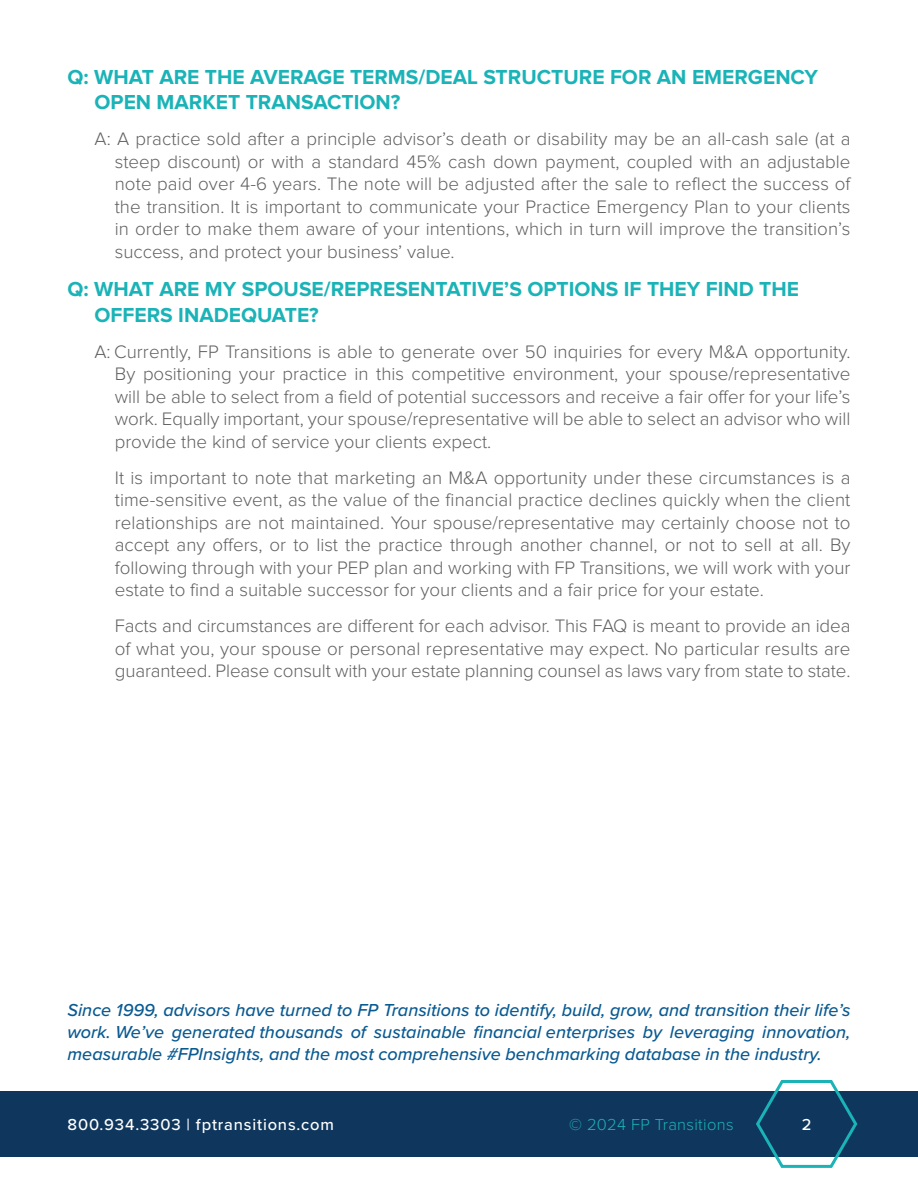
<style>
.page{position:relative;width:918px;height:1188px;background:#fff}
.page>*{position:absolute;margin:0;border:0;box-sizing:border-box;transform-origin:0 0}
.Copy_1-_Black{font:700 21px/25.2px "Proxima Nova";color:#1ab3b7}
.Paragraph_Heading_1{font:700 21px/25.2px "Proxima Nova";color:#1ab3b7}
.Copy_1-_Black-2{font:300 18.75px/22.5px "Proxima Nova";color:#606060;text-align:justify}
.t1{font:italic 500 18px/21.6px "Proxima Nova";color:#0a5a92;text-align:justify}
.t2{font:500 16.5px "Proxima Nova";letter-spacing:.05em;color:#fff}
.t3{font:300 16.5px "Proxima Nova";letter-spacing:.02em;color:#1ab3b7}
</style>
<div class="page">
<div style="left:0;top:1091px;width:918px;height:66px;background:#0f365d"></div>
<svg style="left:756px;top:1080px;width:102px;height:88px"></svg>
<p class="Copy_1-_Black" style="left:94px;top:64px;width:725px;text-indent:-27px">Q: WHAT ARE THE AVERAGE TERMS/DEAL STRUCTURE FOR AN EMERGENCY<br>OPEN MARKET TRANSACTION?</p>
<p class="Copy_1-_Black-2" style="left:115px;top:128px;width:737px;text-indent:-20px">A: A practice sold after a principle advisor’s death or disability may be an all-cash sale (at a steep discount) or with a standard 45% cash down payment, coupled with an adjustable note paid over 4-6 years. The note will be adjusted after the sale to reflect the success of the transition. It is important to communicate your Practice Emergency Plan to your clients in order to make them aware of your intentions, which in turn will improve the transition’s success, and protect your business’ value.</p>
<p class="Paragraph_Heading_1" style="left:94px;top:276px;width:706px;text-indent:-27px">Q: WHAT ARE MY SPOUSE/REPRESENTATIVE’S OPTIONS IF THEY FIND THE<br>OFFERS INADEQUATE?</p>
<p class="Copy_1-_Black-2" style="left:115px;top:340px;width:737px;text-indent:-20px">A: Currently, FP Transitions is able to generate over 50 inquiries for every M&amp;A opportunity.<br>By positioning your practice in this competitive environment, your spouse/representative will be able to select from a field of potential successors and receive a fair offer for your life’s work. Equally important, your spouse/representative will be able to select an advisor who will provide the kind of service your clients expect.</p>
<p class="Copy_1-_Black-2" style="left:115px;top:466px;width:737px">It is important to note that marketing an M&amp;A opportunity under these circumstances is a time-sensitive event, as the value of the financial practice declines quickly when the client relationships are not maintained. Your spouse/representative may certainly choose not to accept any offers, or to list the practice through another channel, or not to sell at all. By following through with your PEP plan and working with FP Transitions, we will work with your estate to find a suitable successor for your clients and a fair price for your estate.</p>
<p class="Copy_1-_Black-2" style="left:115px;top:615px;width:737px">Facts and circumstances are different for each advisor. This FAQ is meant to provide an idea of what you, your spouse or personal representative may expect. No particular results are guaranteed. Please consult with your estate planning counsel as laws vary from state to state.</p>
<p class="t1" style="left:68px;top:999px;width:785px">Since 1999, advisors have turned to FP Transitions to identify, build, grow, and transition their life’s work. We’ve generated thousands of sustainable financial enterprises by leveraging innovation, measurable #FPInsights, and the most comprehensive benchmarking database in the industry.</p>
<p class="t2" style="left:68px;top:1113px;width:268px">800.934.3303 | fptransitions.com</p>
<p class="t3" style="left:569px;top:1113px;width:166px">© 2024 FP Transitions</p>
<p class="t2" style="left:802px;top:1113px;width:11px">2</p>
</div>
